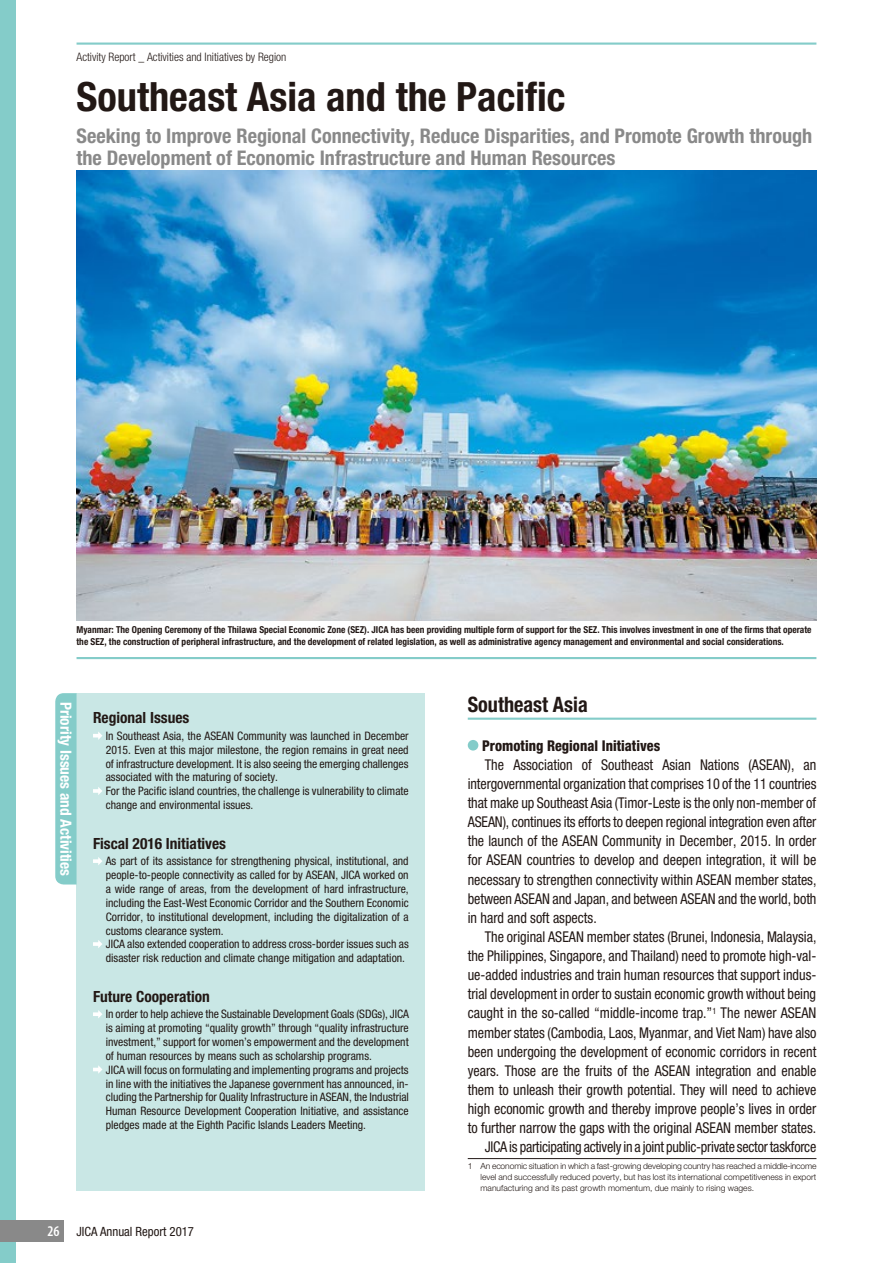
<style>
.page{position:relative;width:893px;height:1263px;background:#fff}
.page>*{position:absolute;margin:0;border:0;box-sizing:border-box;transform-origin:0 0}
.t1{font:700 condensed 40.35px "Helvetica Neue";color:#221815}
.t2{font:700 condensed 21.3px "Helvetica Neue";color:#221815;scale:.95 1}
.t3{font:700 condensed 20.25px/22.4px "Helvetica Neue";color:#898989}
.t4{font:700 condensed 15.45px "Helvetica Neue";color:#221815}
.t5{font:700 condensed 15.45px "Helvetica Neue";color:#fff}
.t6{font:condensed 14.85px/19.2px "Helvetica Neue";color:#221815;text-align:justify;scale:.95 1}
.t7{font:800 condensed 14.85px "Helvetica Neue";color:#221815;scale:.95 1}
.t8{font:condensed 12.75px "Helvetica Neue";color:#221815}
.t9{font:condensed 11.7px/13.8px "Helvetica Neue";color:#221815}
.t10{font:300 condensed 11.7px "Helvetica Neue";color:#221815}
.t11{font:700 condensed 9.6px/11.7px "Helvetica Neue";color:#221815}
.t12{font:300 8.55px/10.6px "Helvetica Neue";color:#221815;text-align:justify}
.s1{font-family:"Myriad Pro";font-weight:600;font-size:14.85px;color:#fff}
</style>
<div class="page">
<img style="left:77px;top:170px;width:739px;height:451px">
<hr style="left:468px;top:718px;width:348px;height:2px;background:#84ccc9">
<div style="left:468px;top:740px;width:10px;height:10px;background:#84ccc9;border-radius:50%"></div>
<hr style="left:468px;top:1158px;width:348px;height:1px;background:#221815">
<div style="left:0;top:0;width:16px;height:1263px;background:#84ccc9"></div>
<hr style="left:77px;top:43px;width:739px;height:2px;background:#84ccc9">
<hr style="left:77px;top:657px;width:739px;height:2px;background:#84ccc9">
<div style="left:77px;top:693px;width:348px;height:498px;background:#c9e7e5"></div>
<svg style="left:55px;top:693px;width:22px;height:191px;background:#87cdca"></svg>
<svg style="left:93px;top:732px;width:9px;height:8px"></svg>
<svg style="left:93px;top:787px;width:9px;height:8px"></svg>
<svg style="left:93px;top:857px;width:9px;height:8px"></svg>
<svg style="left:93px;top:940px;width:9px;height:8px"></svg>
<svg style="left:93px;top:1010px;width:9px;height:8px"></svg>
<svg style="left:93px;top:1065px;width:9px;height:9px"></svg>
<div style="left:0;top:1220px;width:64px;height:22px;background:#898989"></div>
<p class="t10" style="left:77px;top:50px;width:211px">Activity Report _ Activities and Initiatives by Region</p>
<h1 class="t1" style="left:77px;top:72px;width:490px">Southeast Asia and the Pacific</h1>
<h3 class="t3" style="left:77px;top:124px;width:737px">Seeking to Improve Regional Connectivity, Reduce Disparities, and Promote Growth through the Development of Economic Infrastructure and Human Resources</h3>
<p class="t11" style="left:77px;top:624px;width:736px">Myanmar: The Opening Ceremony of the Thilawa Special Economic Zone (SEZ). JICA has been providing multiple form of support for the SEZ. This involves investment in one of the firms that operate the SEZ, the construction of peripheral infrastructure, and the development of related legislation, as well as administrative agency management and environmental and social considerations.</p>
<h3 class="t5" style="left:75px;top:701px;width:176px;rotate:90deg">Priority Issues and Activities</h3>
<h3 class="t4" style="left:93px;top:708px;width:98px">Regional Issues</h3>
<p class="t9" style="left:106px;top:729px;width:304px">In Southeast Asia, the ASEAN Community was launched in December 2015. Even at this major milestone, the region remains in great need of infrastructure development. It is also seeing the emerging challenges associated with the maturing of society.<br>For the Pacific island countries, the challenge is vulnerability to climate change and environmental issues.</p>
<h3 class="t4" style="left:93px;top:834px;width:135px">Fiscal 2016 Initiatives</h3>
<p class="t9" style="left:106px;top:854px;width:304px">As part of its assistance for strengthening physical, institutional, and people-to-people connectivity as called for by ASEAN, JICA worked on a wide range of areas, from the development of hard infrastructure, including the East-West Economic Corridor and the Southern Economic Corridor, to institutional development, including the digitalization of a customs clearance system.<br>JICA also extended cooperation to address cross-border issues such as disaster risk reduction and climate change mitigation and adaptation.</p>
<h3 class="t4" style="left:93px;top:987px;width:118px">Future Cooperation</h3>
<p class="t9" style="left:106px;top:1007px;width:305px">In order to help achieve the Sustainable Development Goals (SDGs), JICA is aiming at promoting “quality growth” through “quality infrastructure investment,” support for women’s empowerment and the development of human resources by means such as scholarship programs.<br>JICA will focus on formulating and implementing programs and projects in line with the initiatives the Japanese government has announced, in&shy;cluding the Partnership for Quality Infrastructure in ASEAN, the Industrial Human Resource Development Cooperation Initiative, and assistance pledges made at the Eighth Pacific Islands Leaders Meeting.</p>
<p class="t8" style="left:47px;top:1224px;width:148px"><span class="s1">26</span> JICA Annual Report 2017</p>
<h2 class="t2" style="left:468px;top:692px;width:128px">Southeast Asia</h2>
<p class="t7" style="left:482px;top:736px;width:189px">Promoting Regional Initiatives</p>
<p class="t6" style="left:468px;top:755px;width:369px;text-indent:17px">The Association of Southeast Asian Nations (ASEAN), an intergovernmental organization that comprises 10 of the 11 countries that make up Southeast Asia (Timor-Leste is the only non-member of ASEAN), continues its efforts to deepen regional integration even after the launch of the ASEAN Community in December, 2015. In order for ASEAN countries to develop and deepen integration, it will be necessary to strengthen connectivity within ASEAN member states, between ASEAN and Japan, and between ASEAN and the world, both in hard and soft aspects.</p>
<p class="t6" style="left:468px;top:927px;width:369px;text-align:right">The original ASEAN member states (Brunei, Indonesia, Malaysia, the Philippines, Singapore, and Thailand) need to promote high-val&shy;ue-added industries and train human resources that support indus&shy;trial development in order to sustain economic growth without being caught in the so-called “middle-income trap.”<sup>1</sup> The newer ASEAN member states (Cambodia, Laos, Myanmar, and Viet Nam) have also been undergoing the development of economic corridors in recent years. Those are the fruits of the ASEAN integration and enable them to unleash their growth potential. They will need to achieve high economic growth and thereby improve people’s lives in order to further narrow the gaps with the original ASEAN member states.<br>JICA is participating actively in a joint public-private sector taskforce</p>
<p class="t12" style="left:480px;top:1161px;width:338px;text-indent:-13px">1 An economic situation in which a fast-growing developing country has reached a middle-income level and successfully reduced poverty, but has lost its international competitiveness in export manufacturing and its past growth momentum, due mainly to rising wages.</p>
</div>
